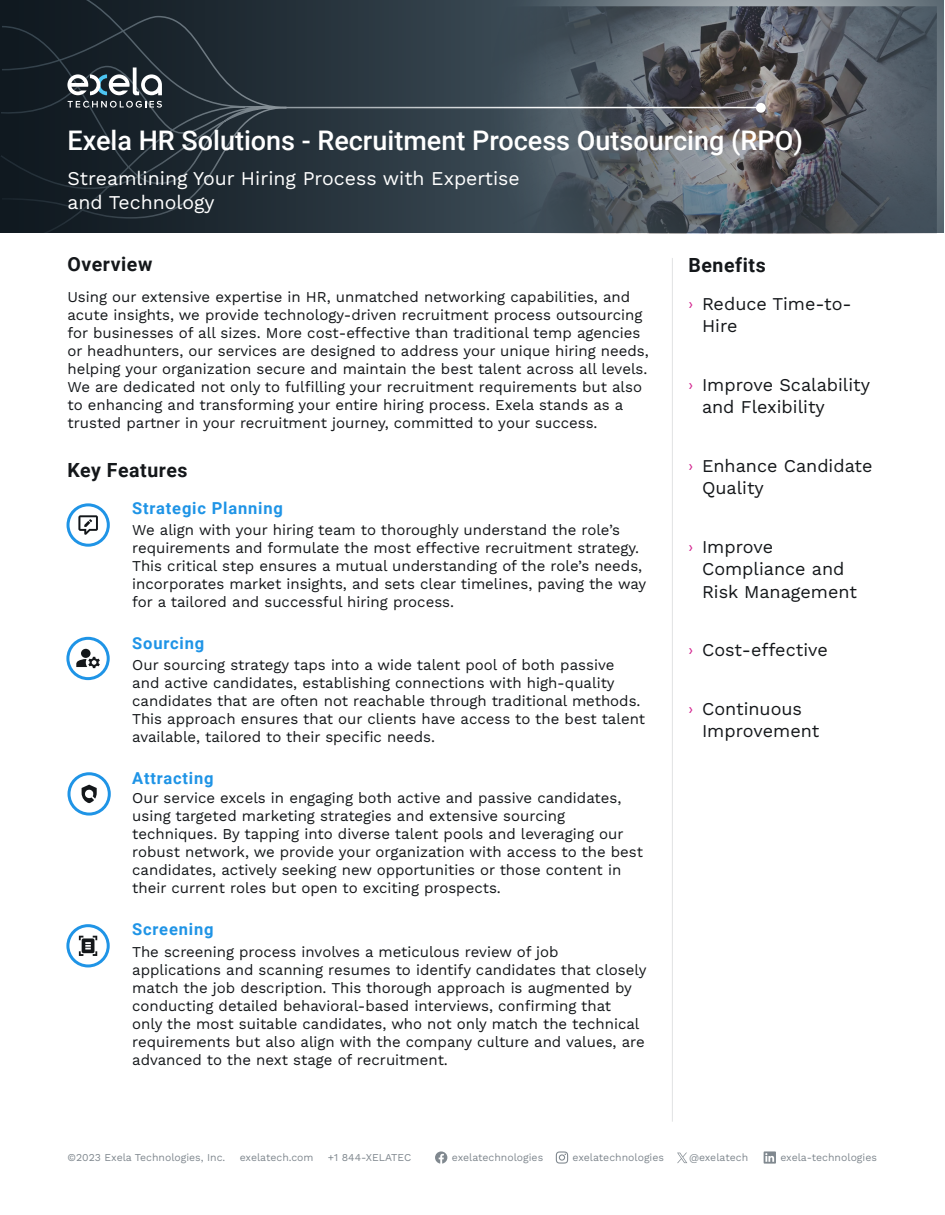
<style>
.page{position:relative;width:945px;height:1215px;background:#fff}
.page>*{position:absolute;margin:0;border:0;box-sizing:border-box;transform-origin:0 0}
.page_title_-_white{font:500 27px "Roboto";color:#fff}
.accent_paragraph{font:19.5px/23.4px "Work Sans";color:#fff}
.section_header{font:700 19.5px "Roboto";letter-spacing:.03em;color:#14171a}
.t1{font:18px/22.5px "Work Sans";color:#14171a}
.section_header-2{font:700 16.5px "Roboto";letter-spacing:.05em;color:#1f94e6}
.main_paragraph_-_9{font:15px/18px "Work Sans";color:#14171a}
.footer_boilerplate_links{font:10.5px "Work Sans";color:#80888f}
.s1{font-size:15px;color:#d32690}
</style>
<div class="page">
<svg style="left:0;top:0;width:289px;height:1px"></svg>
<svg style="left:0;top:1px;width:944px;height:232px;background:#3a434b"></svg>
<svg style="left:67px;top:67px;width:95px;height:28px"></svg>
<svg style="left:68px;top:101px;width:94px;height:7px"></svg>
<hr style="left:672px;top:258px;width:1px;height:864px;background:#e1e2e3">
<svg style="left:556px;top:1151px;width:12px;height:13px"></svg>
<svg style="left:764px;top:1151px;width:12px;height:13px"></svg>
<svg style="left:435px;top:1151px;width:12px;height:13px"></svg>
<svg style="left:677px;top:1153px;width:10px;height:10px"></svg>
<svg style="left:78px;top:515px;width:20px;height:20px"></svg>
<div style="left:67px;top:503px;width:43px;height:44px;border:3px solid #1f94e6;border-radius:50%"></div>
<div style="left:81px;top:649px;width:10px;height:9px;background:#14171a;border-radius:50%"></div>
<svg style="left:76px;top:657px;width:24px;height:11px"></svg>
<div style="left:66px;top:637px;width:44px;height:43px;border:3px solid #1f94e6;border-radius:50%"></div>
<svg style="left:82px;top:785px;width:15px;height:18px"></svg>
<div style="left:68px;top:772px;width:43px;height:44px;border:3px solid #1f94e6;border-radius:50%"></div>
<svg style="left:79px;top:936px;width:18px;height:20px"></svg>
<div style="left:66px;top:924px;width:44px;height:43px;border:3px solid #1f94e6;border-radius:50%"></div>
<p class="page_title_-_white" style="left:67px;top:122px;width:737px">Exela HR Solutions - Recruitment Process Outsourcing (RPO)</p>
<p class="accent_paragraph" style="left:67px;top:166px;width:454px">Streamlining Your Hiring Process with Expertise and Technology</p>
<p class="section_header" style="left:67px;top:250px;width:87px">Overview</p>
<p class="main_paragraph_-_9" style="left:67px;top:287px;width:583px">Using our extensive expertise in HR, unmatched networking capabilities, and acute insights, we provide technology-driven recruitment process outsourcing for businesses of all sizes. More cost-effective than traditional temp agencies or headhunters, our services are designed to address your unique hiring needs, helping your organization secure and maintain the best talent across all levels.<br>We are dedicated not only to fulfilling your recruitment requirements but also to enhancing and transforming your entire hiring process. Exela stands as a trusted partner in your recruitment journey, committed to your success.</p>
<p class="section_header" style="left:67px;top:457px;width:122px">Key Features</p>
<p class="section_header-2" style="left:132px;top:496px;width:152px">Strategic Planning</p>
<p class="main_paragraph_-_9" style="left:132px;top:520px;width:515px">We align with your hiring team to thoroughly understand the role’s requirements and formulate the most effective recruitment strategy.<br>This critical step ensures a mutual understanding of the role’s needs, incorporates market insights, and sets clear timelines, paving the way for a tailored and successful hiring process.</p>
<p class="section_header-2" style="left:132px;top:631px;width:73px">Sourcing</p>
<p class="main_paragraph_-_9" style="left:132px;top:655px;width:514px">Our sourcing strategy taps into a wide talent pool of both passive and active candidates, establishing connections with high-quality candidates that are often not reachable through traditional methods.<br>This approach ensures that our clients have access to the best talent available, tailored to their specific needs.</p>
<p class="section_header-2" style="left:132px;top:767px;width:83px">Attracting</p>
<p class="main_paragraph_-_9" style="left:132px;top:788px;width:512px">Our service excels in engaging both active and passive candidates, using targeted marketing strategies and extensive sourcing techniques. By tapping into diverse talent pools and leveraging our robust network, we provide your organization with access to the best candidates, actively seeking new opportunities or those content in their current roles but open to exciting prospects.</p>
<p class="section_header-2" style="left:132px;top:917px;width:83px">Screening</p>
<p class="main_paragraph_-_9" style="left:132px;top:943px;width:516px">The screening process involves a meticulous review of job applications and scanning resumes to identify candidates that closely match the job description. This thorough approach is augmented by conducting detailed behavioral-based interviews, confirming that<br>only the most suitable candidates, who not only match the technical requirements but also align with the company culture and values, are advanced to the next stage of recruitment.</p>
<p class="section_header" style="left:688px;top:251px;width:79px">Benefits</p>
<p class="t1" style="left:702px;top:292px;width:151px;text-indent:-14px"><span class="s1">›</span> Reduce Time-to-<br>Hire</p>
<p class="t1" style="left:702px;top:373px;width:170px;text-indent:-14px"><span class="s1">›</span> Improve Scalability and Flexibility</p>
<p class="t1" style="left:702px;top:454px;width:172px;text-indent:-14px"><span class="s1">›</span> Enhance Candidate<br>Quality</p>
<p class="t1" style="left:702px;top:535px;width:156px;text-indent:-14px"><span class="s1">›</span> Improve<br>Compliance and<br>Risk Management</p>
<p class="t1" style="left:688px;top:638px;width:141px"><span class="s1">›</span> Cost-effective</p>
<p class="t1" style="left:702px;top:697px;width:119px;text-indent:-14px"><span class="s1">›</span> Continuous<br>Improvement</p>
<p class="footer_boilerplate_links" style="left:68px;top:1149px;width:159px">©2023 Exela Technologies, Inc.</p>
<p class="footer_boilerplate_links" style="left:240px;top:1149px;width:75px">exelatech.com</p>
<p class="footer_boilerplate_links" style="left:328px;top:1149px;width:85px">+1 844-XELATEC</p>
<p class="footer_boilerplate_links" style="left:452px;top:1149px;width:93px">exelatechnologies</p>
<p class="footer_boilerplate_links" style="left:573px;top:1149px;width:93px">exelatechnologies</p>
<p class="footer_boilerplate_links" style="left:689px;top:1150px;width:61px">@exelatech</p>
<p class="footer_boilerplate_links" style="left:780px;top:1149px;width:98px">exela-technologies</p>
</div>
